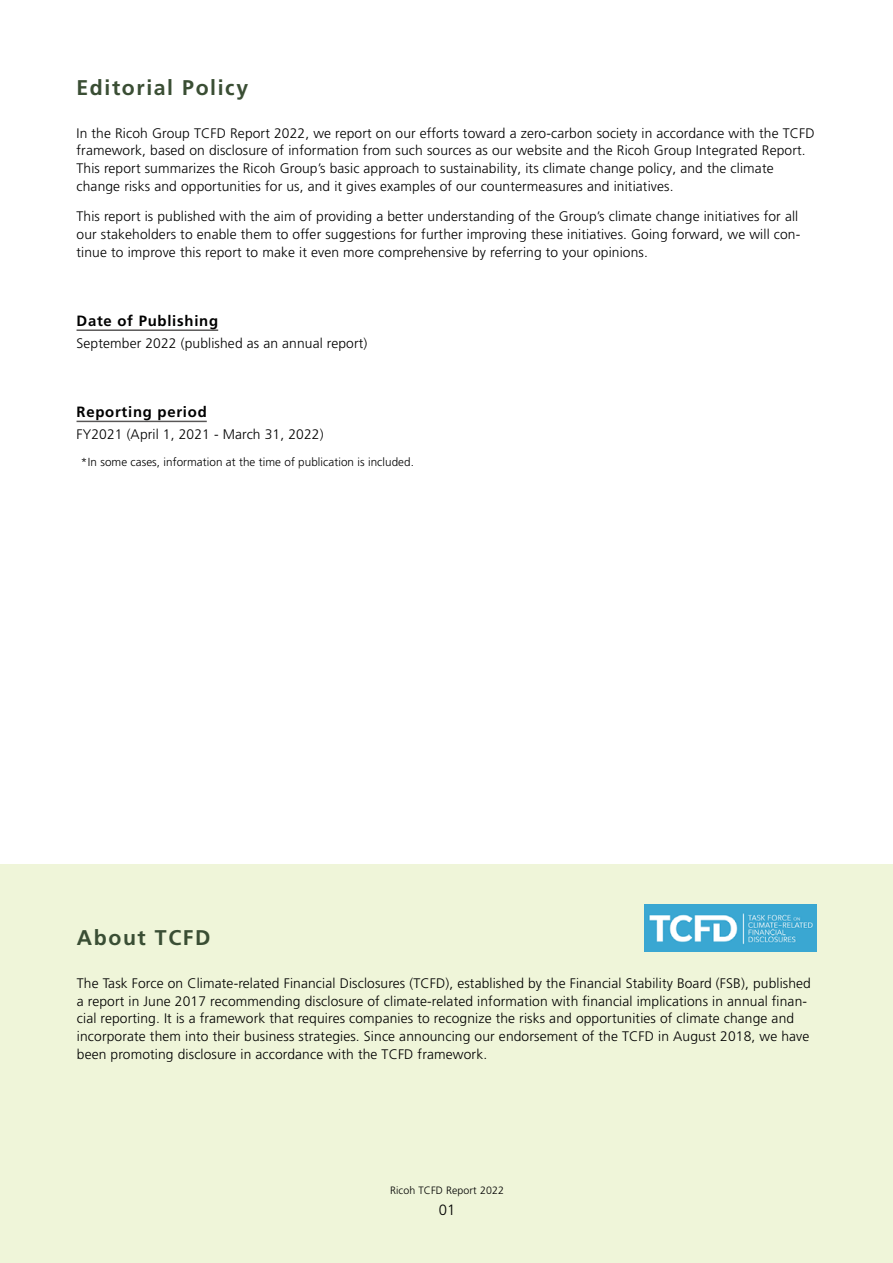
<style>
.page{position:relative;width:893px;height:1263px;background:#fff}
.page>*{position:absolute;margin:0;border:0;box-sizing:border-box;transform-origin:0 0}
.t1{font:700 21.3px "Frutiger LT Pro";letter-spacing:.075em;color:#3a4e34}
.t2{font:700 14.85px "Frutiger LT Pro";letter-spacing:.05em;color:#000}
.t3{font:300 14.85px "Frutiger LT Pro";color:#000}
.t4{font:300 13.8px/17.7px "Frutiger LT Pro";letter-spacing:.01em;color:#000}
.t5{font:300 11.7px "Frutiger LT Pro";letter-spacing:.005em;color:#000}
.t6{font:300 10.65px "Frutiger LT Pro";letter-spacing:.01em;color:#000}
</style>
<div class="page">
<div style="left:0;top:864px;width:893px;height:399px;background:#eff5d9"></div>
<hr style="left:77px;top:329px;width:141px;height:2px;background:#595757">
<hr style="left:77px;top:421px;width:130px;height:1px;background:#595757">
<img style="left:645px;top:904px;width:172px;height:47px">
<h1 class="t1" style="left:77px;top:74px;width:173px">Editorial Policy</h1>
<p class="t4" style="left:77px;top:124px;width:739px">In the Ricoh Group TCFD Report 2022, we report on our efforts toward a zero-carbon society in accordance with the TCFD framework, based on disclosure of information from such sources as our website and the Ricoh Group Integrated Report.<br>This report summarizes the Ricoh Group’s basic approach to sustainability, its climate change policy, and the climate change risks and opportunities for us, and it gives examples of our countermeasures and initiatives.</p>
<p class="t4" style="left:77px;top:208px;width:725px">This report is published with the aim of providing a better understanding of the Group’s climate change initiatives for all our stakeholders to enable them to offer suggestions for further improving these initiatives. Going forward, we will con&shy;tinue to improve this report to make it even more comprehensive by referring to your opinions.</p>
<p class="t2" style="left:77px;top:312px;width:143px">Date of Publishing</p>
<p class="t4" style="left:77px;top:334px;width:292px">September 2022 (published as an annual report)</p>
<p class="t2" style="left:77px;top:403px;width:132px">Reporting period</p>
<p class="t4" style="left:77px;top:426px;width:248px">FY2021 (April 1, 2021 - March 31, 2022)</p>
<p class="t5" style="left:81px;top:455px;width:335px">*In some cases, information at the time of publication is included.</p>
<h1 class="t1" style="left:77px;top:925px;width:135px">About TCFD</h1>
<p class="t4" style="left:77px;top:974px;width:736px">The Task Force on Climate-related Financial Disclosures (TCFD), established by the Financial Stability Board (FSB), published a report in June 2017 recommending disclosure of climate-related information with financial implications in annual finan&shy;cial reporting. It is a framework that requires companies to recognize the risks and opportunities of climate change and incorporate them into their business strategies. Since announcing our endorsement of the TCFD in August 2018, we have been promoting disclosure in accordance with the TCFD framework.</p>
<p class="t6" style="left:390px;top:1184px;width:115px">Ricoh TCFD Report 2022</p>
<p class="t3" style="left:439px;top:1201px;width:18px">01</p>
</div>
